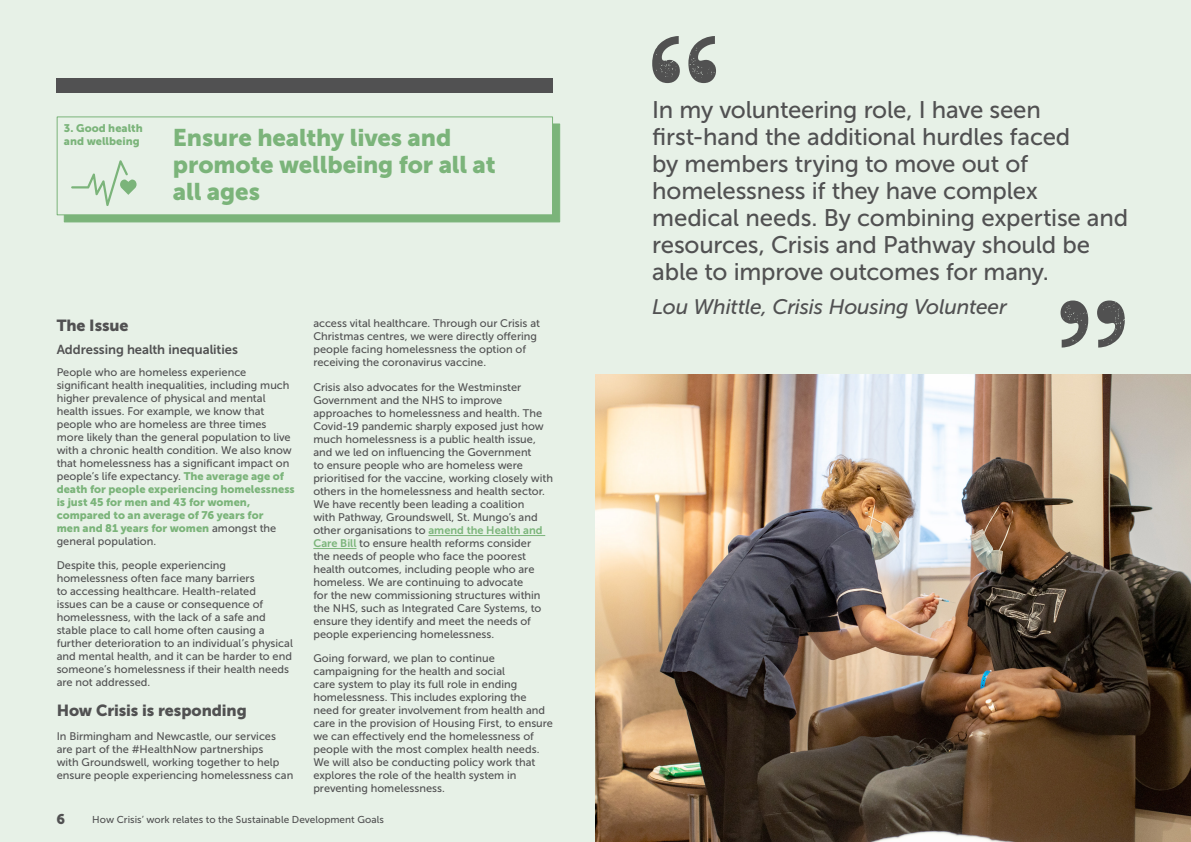
<style>
.page{position:relative;width:1191px;height:842px;background:#e7f1e7}
.page>*{position:absolute;margin:0;border:0;box-sizing:border-box;transform-origin:0 0}
.t1{font:24px/27px "Museo Sans 500";letter-spacing:-.005em;color:#515152}
.t2{font:24px/27px "Museo Sans 900";letter-spacing:-.005em;color:#7bb47a}
.t3{font:italic 21px "Museo Sans 500";letter-spacing:-.01em;color:#515152}
.t4{font:16px "Museo Sans 900";letter-spacing:-.005em;color:#515152}
.t5{font:14px "Museo Sans 900";color:#515152}
.t6{font:13px "Museo Sans 700";letter-spacing:-.005em;color:#515152}
.t7{font:11px/13px "Museo Sans 500";color:#515152}
.t8{font:11px/13px "Museo Sans 900";color:#7bb47a}
.t9{font:10px "Museo Sans 500";letter-spacing:.005em;color:#515152}
.s1{font-family:"Museo Sans 900";color:#7bb47a}
.s2{font-family:"Museo Sans 500";color:#515152}
.s3{font-family:"Museo Sans 700";color:#7bb47a}
</style>
<div class="page">
<div style="left:64px;top:123px;width:496px;height:99px;background:#7bb47a"></div>
<div style="left:57px;top:116px;width:496px;height:99px;background:#e7f1e7;border:1px solid #7bb47a"></div>
<div style="left:57px;top:78px;width:496px;height:14px;background:#515152"></div>
<img style="left:595px;top:374px;width:596px;height:468px">
<hr style="left:428px;top:535px;width:117px;height:1px;background:#7bb47a">
<hr style="left:313px;top:548px;width:43px;height:1px;background:#7bb47a">
<svg style="left:71px;top:160px;width:66px;height:46px"></svg>
<svg style="left:652px;top:36px;width:28px;height:47px"></svg>
<svg style="left:688px;top:36px;width:28px;height:47px"></svg>
<svg style="left:1060px;top:300px;width:28px;height:48px"></svg>
<svg style="left:1097px;top:300px;width:27px;height:48px"></svg>
<p class="t8" style="left:64px;top:122px;width:80px">3. Good health and wellbeing</p>
<h1 class="t2" style="left:173px;top:124px;width:324px">Ensure healthy lives and promote wellbeing for all at all ages</h1>
<h3 class="t4" style="left:57px;top:316px;width:73px">The Issue</h3>
<p class="t6" style="left:57px;top:343px;width:183px">Addressing health inequalities</p>
<p class="t7" style="left:57px;top:366px;width:237px">People who are homeless experience significant health inequalities, including much higher prevalence of physical and mental health issues. For example, we know that people who are homeless are three times more likely than the general population to live with a chronic health condition. We also know that homelessness has a significant impact on people’s life expectancy. <span class="s1">The average age of</span></p>
<p class="t8" style="left:57px;top:483px;width:239px">death for people experiencing homelessness is just 45 for men and 43 for women, compared to an average of 76 years for<br>men and 81 years for women <span class="s2">amongst the</span></p>
<p class="t7" style="left:57px;top:535px;width:101px">general population.</p>
<p class="t7" style="left:57px;top:559px;width:238px">Despite this, people experiencing homelessness often face many barriers<br>to accessing healthcare. Health-related<br>issues can be a cause or consequence of homelessness, with the lack of a safe and stable place to call home often causing a further deterioration to an individual’s physical and mental health, and it can be harder to end someone’s homelessness if their health needs are not addressed.</p>
<h3 class="t4" style="left:57px;top:701px;width:192px">How Crisis is responding</h3>
<p class="t7" style="left:57px;top:730px;width:238px">In Birmingham and Newcastle, our services are part of the #HealthNow partnerships<br>with Groundswell, working together to help ensure people experiencing homelessness can</p>
<p class="t7" style="left:313px;top:317px;width:228px">access vital healthcare. Through our Crisis at Christmas centres, we were directly offering people facing homelessness the option of receiving the coronavirus vaccine.</p>
<p class="t7" style="left:313px;top:380px;width:241px">Crisis also advocates for the Westminster Government and the NHS to improve approaches to homelessness and health. The Covid-19 pandemic sharply exposed just how much homelessness is a public health issue, and we led on influencing the Government<br>to ensure people who are homeless were prioritised for the vaccine, working closely with others in the homelessness and health sector.<br>We have recently been leading a coalition<br>with Pathway, Groundswell, St. Mungo’s and other organisations to <span class="s3">amend the Health and Care Bill</span> to ensure health reforms consider<br>the needs of people who face the poorest health outcomes, including people who are homeless. We are continuing to advocate<br>for the new commissioning structures within the NHS, such as Integrated Care Systems, to ensure they identify and meet the needs of people experiencing homelessness.</p>
<p class="t7" style="left:313px;top:652px;width:241px">Going forward, we plan to continue campaigning for the health and social<br>care system to play its full role in ending homelessness. This includes exploring the need for greater involvement from health and care in the provision of Housing First, to ensure we can effectively end the homelessness of people with the most complex health needs.<br>We will also be conducting policy work that explores the role of the health system in preventing homelessness.</p>
<p class="t5" style="left:57px;top:811px;width:10px">6</p>
<p class="t9" style="left:92px;top:814px;width:293px">How Crisis’ work relates to the Sustainable Development Goals</p>
<p class="t1" style="left:652px;top:97px;width:477px">In my volunteering role, I have seen first-hand the additional hurdles faced<br>by members trying to move out of homelessness if they have complex medical needs. By combining expertise and resources, Crisis and Pathway should be able to improve outcomes for many.</p>
<h2 class="t3" style="left:652px;top:296px;width:356px">Lou Whittle, Crisis Housing Volunteer</h2>
</div>
